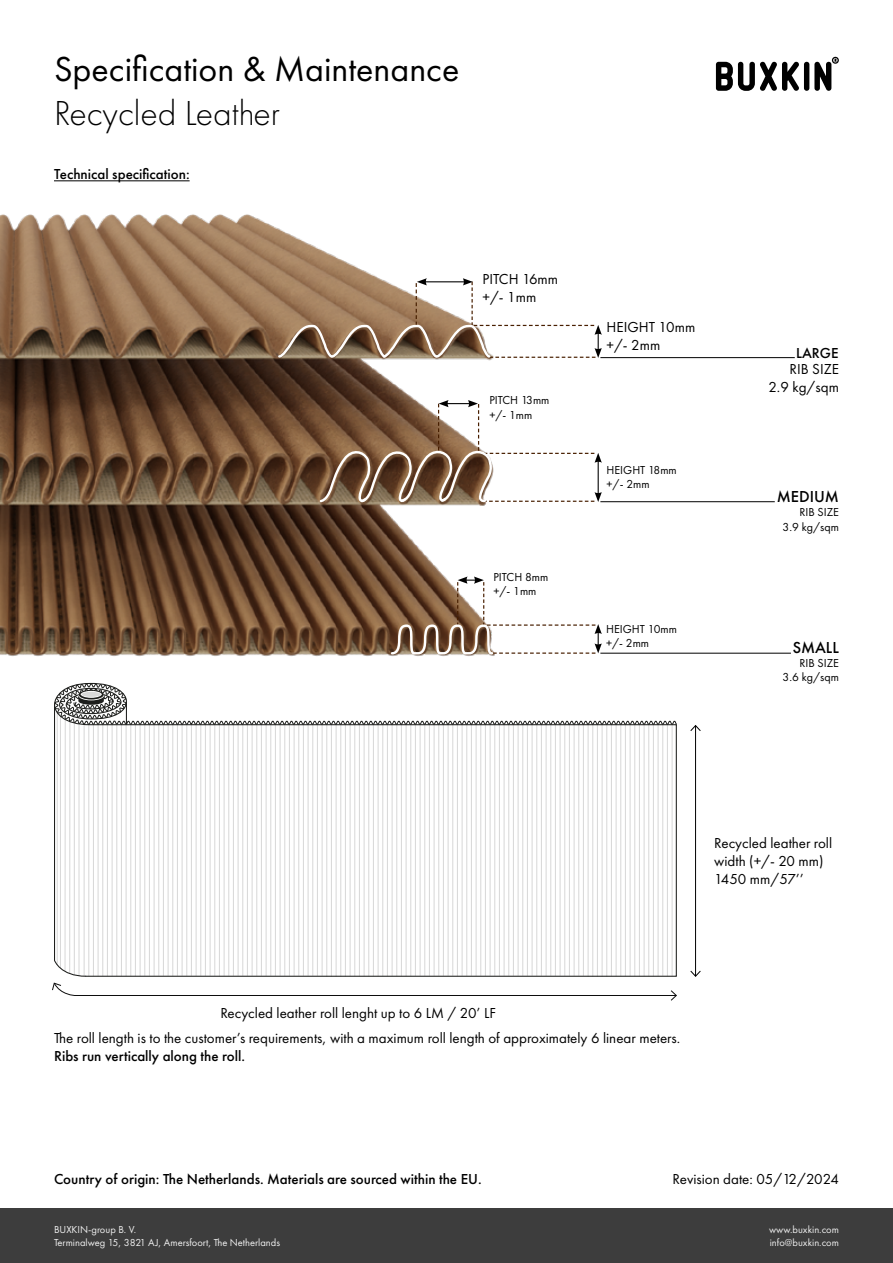
<style>
.page{position:relative;width:893px;height:1263px;background:#fff}
.page>*{position:absolute;margin:0;border:0;box-sizing:border-box;transform-origin:0 0}
.t1{font:36px "Futura PT";color:#000}
.t2{font:300 36px "Futura PT";color:#000}
.t3{font:500 16.5px "Futura PT";color:#000}
.t4{font:15px/18px "Futura PT";color:#000}
.t5{font:500 15px "Futura PT";color:#000}
.t6{font:12px/14.4px "Futura PT";color:#000}
.t7{font:10.5px/12.6px "Futura PT";color:#f0f0f0}
</style>
<div class="page">
<div style="left:0;top:1209px;width:893px;height:54px;background:#3d3d3d"></div>
<svg style="left:716px;top:57px;width:123px;height:34px"></svg>
<hr style="left:54px;top:180px;width:136px;height:1px;background:#000">
<img style="left:0;top:214px;width:492px;height:442px">
<hr style="left:600px;top:357px;width:195px;height:1px;background:#000">
<hr style="left:600px;top:501px;width:175px;height:1px;background:#000">
<hr style="left:600px;top:653px;width:191px;height:1px;background:#000">
<svg style="left:318px;top:400px;width:284px;height:110px"></svg>
<svg style="left:277px;top:278px;width:325px;height:81px"></svg>
<svg style="left:390px;top:576px;width:212px;height:80px"></svg>
<svg style="left:52px;top:683px;width:625px;height:318px"></svg>
<hr style="left:695px;top:725px;width:1px;height:251px;background:#000">
<svg style="left:690px;top:725px;width:11px;height:7px"></svg>
<svg style="left:690px;top:970px;width:11px;height:7px"></svg>
<h1 class="t1" style="left:54px;top:48px;width:407px">Specification &amp; Maintenance</h1>
<h1 class="t2" style="left:54px;top:92px;width:228px">Recycled Leather</h1>
<p class="t5" style="left:54px;top:165px;width:137px">Technical specification:</p>
<p class="t4" style="left:483px;top:270px;width:77px">PITCH 16mm +/- 1mm</p>
<p class="t6" style="left:489px;top:393px;width:62px">PITCH 13mm +/- 1mm</p>
<p class="t6" style="left:493px;top:569px;width:56px">PITCH 8mm +/- 1mm</p>
<p class="t4" style="left:607px;top:318px;width:90px">HEIGHT 10mm +/- 2mm</p>
<p class="t6" style="left:607px;top:463px;width:72px">HEIGHT 18mm +/- 2mm</p>
<p class="t6" style="left:606px;top:622px;width:72px">HEIGHT 10mm +/- 2mm</p>
<p class="t5" style="left:796px;top:344px;width:44px">LARGE</p>
<p class="t4" style="left:768px;top:360px;width:72px;text-align:right">RIB SIZE<br>2.9 kg/sqm</p>
<p class="t3" style="left:777px;top:487px;width:64px">MEDIUM</p>
<p class="t6" style="left:783px;top:505px;width:58px;text-align:right">RIB SIZE<br>3.9 kg/sqm</p>
<p class="t3" style="left:793px;top:638px;width:48px">SMALL</p>
<p class="t6" style="left:783px;top:656px;width:58px;text-align:right">RIB SIZE<br>3.6 kg/sqm</p>
<p class="t4" style="left:714px;top:833px;width:119px">Recycled leather roll width (+/- 20 mm)<br>1450 mm/57’’</p>
<p class="t4" style="left:54px;top:1000px;width:628px;line-height:25px;text-indent:166px">Recycled leather roll lenght up to 6 LM / 20’ LF<br>The roll length is to the customer’s requirements, with a maximum roll length of approximately 6 linear meters.</p>
<p class="t5" style="left:54px;top:1047px;width:193px">Ribs run vertically along the roll.</p>
<p class="t5" style="left:54px;top:1170px;width:429px">Country of origin: The Netherlands. Materials are sourced within the EU.</p>
<p class="t4" style="left:673px;top:1170px;width:168px">Revision date: 05/12/2024</p>
<p class="t7" style="left:54px;top:1223px;width:228px">BUXKIN-group B. V.<br>Terminalweg 15, 3821 AJ, Amersfoort, The Netherlands</p>
<p class="t7" style="left:769px;top:1223px;width:71px">www.buxkin.com info@buxkin.com</p>
</div>
